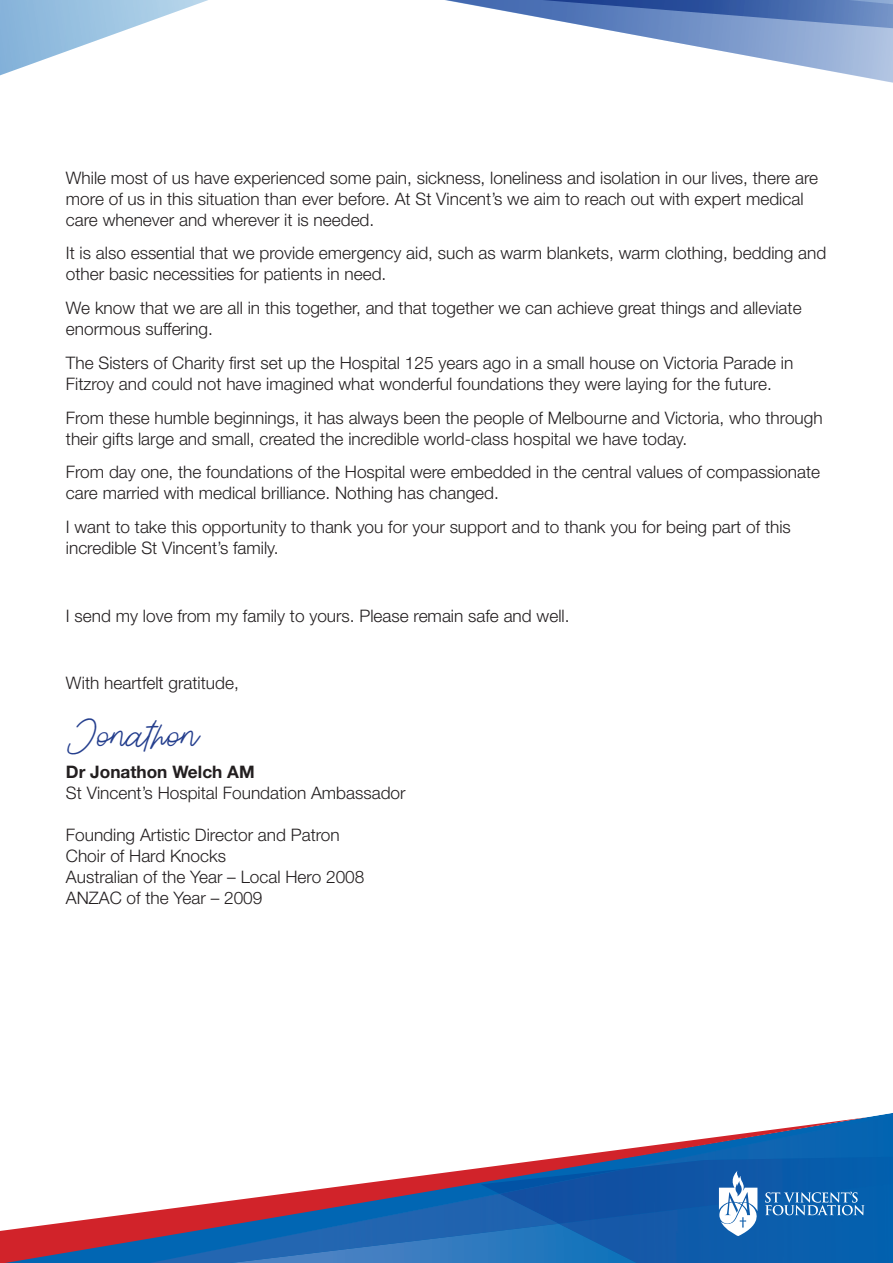
<style>
.page{position:relative;width:893px;height:1263px;background:#fff}
.page>*{position:absolute;margin:0;border:0;box-sizing:border-box;transform-origin:0 0}
.t1{font:31.5px "Aesthetik Script";color:#253f8e}
.t2{font:300 17.25px/21px "Helvetica Neue";color:#231f20}
.t3{font:700 17.25px "Helvetica Neue";color:#231f20}
</style>
<div class="page">
<img style="left:868px;top:1224px;width:25px;height:39px">
<img style="left:868px;top:1116px;width:25px;height:41px">
<div style="left:868px;top:1157px;width:25px;height:67px;background:#0260ae"></div>
<svg style="left:0;top:1117px;width:868px;height:146px"></svg>
<svg style="left:17px;top:0;width:876px;height:83px"></svg>
<svg style="left:0;top:0;width:16px;height:76px"></svg>
<p class="t2" style="left:66px;top:167px;width:754px">While most of us have experienced some pain, sickness, loneliness and isolation in our lives, there are more of us in this situation than ever before. At St Vincent’s we aim to reach out with expert medical care whenever and wherever it is needed.</p>
<p class="t2" style="left:66px;top:242px;width:762px">It is also essential that we provide emergency aid, such as warm blankets, warm clothing, bedding and other basic necessities for patients in need.</p>
<p class="t2" style="left:66px;top:297px;width:737px">We know that we are all in this together, and that together we can achieve great things and alleviate enormous suffering.</p>
<p class="t2" style="left:66px;top:352px;width:729px">The Sisters of Charity first set up the Hospital 125 years ago in a small house on Victoria Parade in<br>Fitzroy and could not have imagined what wonderful foundations they were laying for the future.</p>
<p class="t2" style="left:66px;top:407px;width:758px">From these humble beginnings, it has always been the people of Melbourne and Victoria, who through their gifts large and small, created the incredible world-class hospital we have today.</p>
<p class="t2" style="left:66px;top:461px;width:756px">From day one, the foundations of the Hospital were embedded in the central values of compassionate care married with medical brilliance. Nothing has changed.</p>
<p class="t2" style="left:66px;top:516px;width:726px">I want to take this opportunity to thank you for your support and to thank you for being part of this incredible St Vincent’s family.</p>
<p class="t2" style="left:66px;top:605px;width:505px">I send my love from my family to yours. Please remain safe and well.</p>
<p class="t2" style="left:66px;top:672px;width:174px">With heartfelt gratitude,</p>
<h1 class="t1" style="left:66px;top:714px;width:134px">Jonathon</h1>
<p class="t3" style="left:66px;top:761px;width:190px">Dr Jonathon Welch AM</p>
<p class="t2" style="left:66px;top:782px;width:341px">St Vincent’s Hospital Foundation Ambassador</p>
<p class="t2" style="left:66px;top:824px;width:300px">Founding Artistic Director and Patron<br>Choir of Hard Knocks<br>Australian of the Year – Local Hero 2008<br>ANZAC of the Year – 2009</p>
</div>
